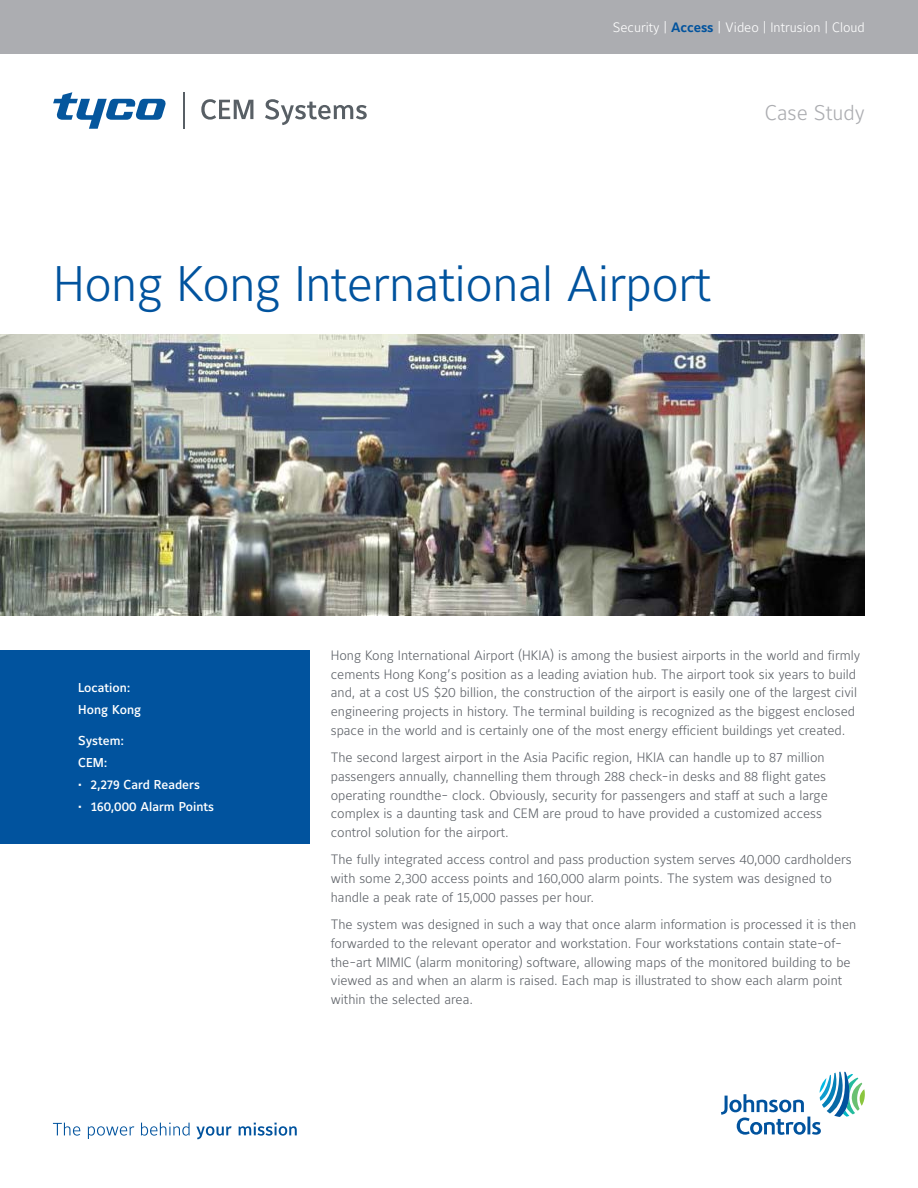
<style>
.page{position:relative;width:918px;height:1188px;background:#fff}
.page>*{position:absolute;margin:0;border:0;box-sizing:border-box;transform-origin:0 0}
.t1{font:300 49.5px "Maurea Jci Lf ML";letter-spacing:-.01em;color:#01539e}
.t2{font:300 21px "Maurea Jci Lf ML";color:#acadb1}
.t3{font:300 13.5px/18.8px "Maurea Jci Lf ML";color:#5f6369}
.t4{font:300 13.5px "Maurea Jci Lf ML";color:#fff}
.t5{font:500 12.75px/22.2px "Maurea Jci Lf ML";color:#fff}
.s1{font-weight:700;color:#01539e}
</style>
<div class="page">
<img style="left:0;top:335px;width:865px;height:281px">
<div style="left:0;top:650px;width:310px;height:194px;background:#01539e"></div>
<div style="left:0;top:0;width:918px;height:53px;background:#acadb1"></div>
<svg style="left:53px;top:1123px;width:27px;height:13px"></svg>
<svg style="left:88px;top:1126px;width:46px;height:13px"></svg>
<svg style="left:141px;top:1123px;width:49px;height:13px"></svg>
<svg style="left:196px;top:1126px;width:36px;height:13px"></svg>
<svg style="left:239px;top:1123px;width:58px;height:13px"></svg>
<svg style="left:721px;top:1072px;width:144px;height:63px"></svg>
<svg style="left:201px;top:99px;width:52px;height:21px"></svg>
<svg style="left:265px;top:99px;width:102px;height:26px"></svg>
<hr style="left:183px;top:93px;width:1px;height:36px;background:#585f65">
<svg style="left:53px;top:92px;width:113px;height:37px"></svg>
<p class="t4" style="left:613px;top:19px;width:253px">Security | <span class="s1">Access</span> | Video | Intrusion | Cloud</p>
<h2 class="t2" style="left:765px;top:100px;width:101px">Case Study</h2>
<h1 class="t1" style="left:53px;top:253px;width:660px">Hong Kong International Airport</h1>
<p class="t5" style="left:78px;top:676px;width:64px">Location:<br>Hong Kong</p>
<p class="t5" style="left:78px;top:729px;width:48px">System:<br>CEM:</p>
<p class="t5" style="left:78px;top:774px;width:123px">• 2,279 Card Readers</p>
<p class="t5" style="left:78px;top:796px;width:137px">• 160,000 Alarm Points</p>
<p class="t3" style="left:331px;top:646px;width:531px">Hong Kong International Airport (HKIA) is among the busiest airports in the world and firmly cements Hong Kong’s position as a leading aviation hub. The airport took six years to build and, at a cost US $20 billion, the construction of the airport is easily one of the largest civil engineering projects in history. The terminal building is recognized as the biggest enclosed space in the world and is certainly one of the most energy efficient buildings yet created.</p>
<p class="t3" style="left:331px;top:748px;width:499px">The second largest airport in the Asia Pacific region, HKIA can handle up to 87 million passengers annually, channelling them through 288 check-in desks and 88 flight gates operating roundthe- clock. Obviously, security for passengers and staff at such a large complex is a daunting task and CEM are proud to have provided a customized access control solution for the airport.</p>
<p class="t3" style="left:331px;top:850px;width:522px">The fully integrated access control and pass production system serves 40,000 cardholders with some 2,300 access points and 160,000 alarm points. The system was designed to handle a peak rate of 15,000 passes per hour.</p>
<p class="t3" style="left:331px;top:915px;width:527px">The system was designed in such a way that once alarm information is processed it is then forwarded to the relevant operator and workstation. Four workstations contain state-of&shy;the-art MIMIC (alarm monitoring) software, allowing maps of the monitored building to be viewed as and when an alarm is raised. Each map is illustrated to show each alarm point within the selected area.</p>
</div>
